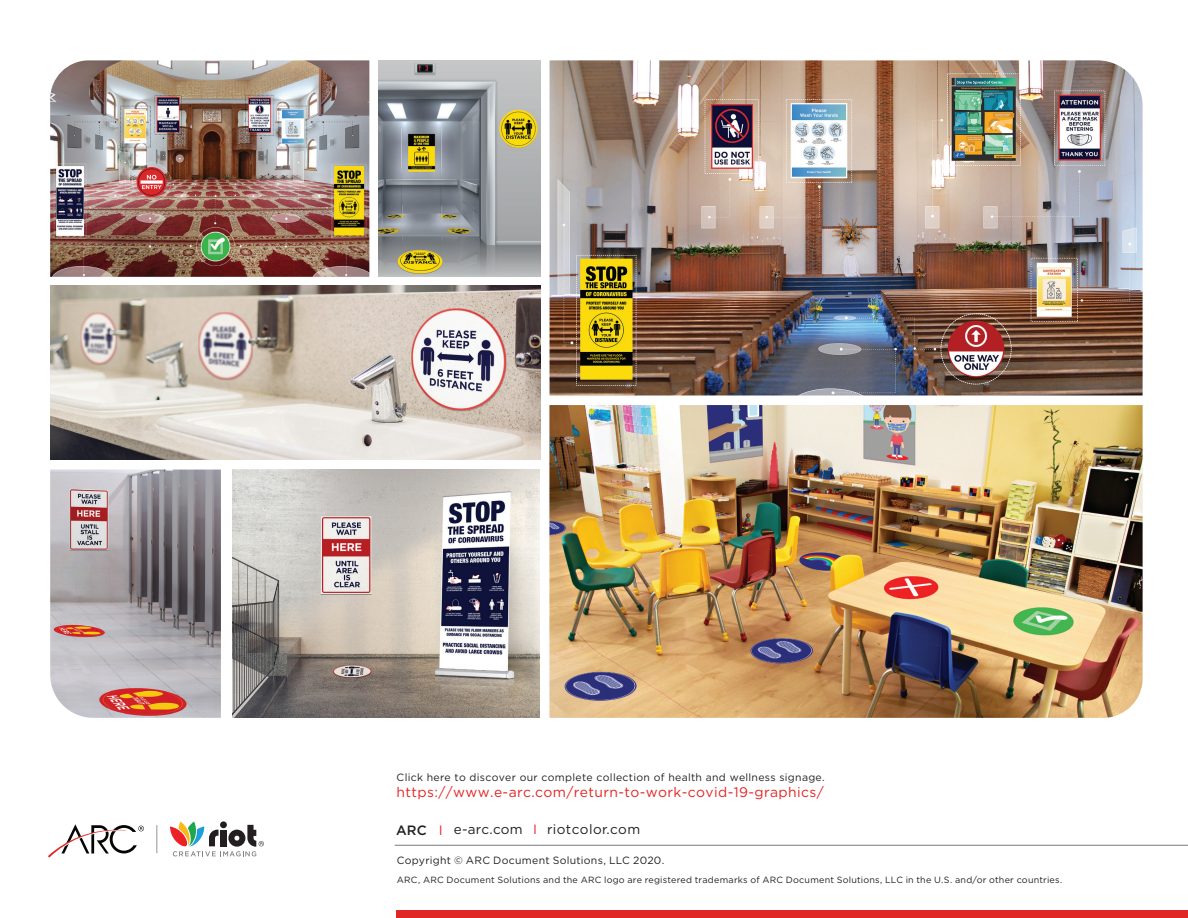
<style>
.page{position:relative;width:1188px;height:918px;background:#fff}
.page>*{position:absolute;margin:0;border:0;box-sizing:border-box;transform-origin:0 0}
.t1{font:13.8px "Gotham";letter-spacing:.03em;color:#e22725}
.t2{font:13.5px "Gotham";letter-spacing:.03em;color:#231f20}
.t3{font:10.5px "Gotham";letter-spacing:.03em;color:#231f20}
.t4{font:9px "Gotham";letter-spacing:.025em;color:#231f20}
.s1{font-weight:500}
.s2{color:#e02525}
</style>
<div class="page">
<img style="left:378px;top:60px;width:163px;height:217px">
<img style="left:50px;top:286px;width:490px;height:173px">
<img style="left:50px;top:470px;width:171px;height:248px">
<img style="left:233px;top:470px;width:307px;height:248px">
<img style="left:50px;top:60px;width:319px;height:217px">
<img style="left:550px;top:60px;width:593px;height:336px">
<img style="left:549px;top:405px;width:594px;height:313px">
<svg style="left:48px;top:824px;width:96px;height:34px"></svg>
<svg style="left:170px;top:821px;width:94px;height:35px"></svg>
<svg style="left:157px;top:825px;width:1px;height:28px"></svg>
<hr style="left:395px;top:845px;width:793px;height:1px;background:#76787b">
<div style="left:396px;top:910px;width:792px;height:8px;background:#e12725"></div>
<p class="t3" style="left:397px;top:770px;width:430px">Click here to discover our complete collection of health and wellness signage.</p>
<h1 class="t1" style="left:397px;top:783px;width:429px">https://www.e-arc.com/return-to-work-covid-19-graphics/</h1>
<h2 class="t2" style="left:396px;top:820px;width:246px"><span class="s1">ARC</span> <span class="s2">I</span> e-arc.com <span class="s2">I</span> riotcolor.com</h2>
<p class="t3" style="left:397px;top:854px;width:269px">Copyright © ARC Document Solutions, LLC 2020.</p>
<p class="t4" style="left:397px;top:874px;width:667px">ARC, ARC Document Solutions and the ARC logo are registered trademarks of ARC Document Solutions, LLC in the U.S. and/or other countries.</p>
</div>
